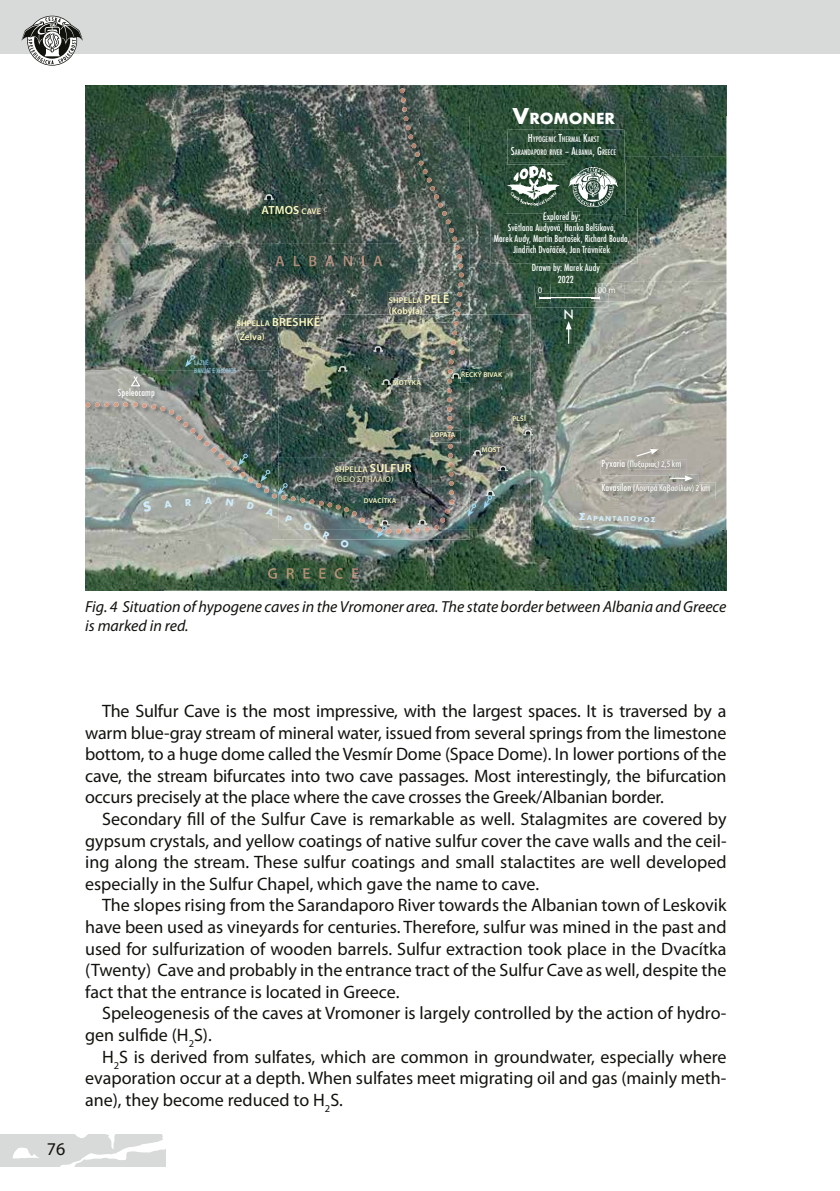
<style>
.page{position:relative;width:840px;height:1191px;background:#fff}
.page>*{position:absolute;margin:0;border:0;box-sizing:border-box;transform-origin:0 0}
.t1{font:18px/21.6px "Myriad Pro";color:#12120d;text-align:justify}
.t2{font:italic 16px/19.2px "Myriad Pro";color:#12120d}
.t3{font:700 14.8px "Futura";color:#fff}
.t4{font:500 12.4px "Futura";color:#fff}
.t5{font:600 11.8px "Myriad Pro";letter-spacing:.02em;color:#fffac2}
.t6{font:500 condensed 9.4px/11.4px "Futura";color:#fff;text-align:center}
.t7{font:condensed 9.4px "Myriad Pro";letter-spacing:.01em;color:#fff}
.t8{font:600 9.4px "Myriad Pro";color:#fffac2}
.t9{font:8.8px "Myriad Pro";color:#fff}
.t10{font:8.2px/10px "Myriad Pro";letter-spacing:.02em;color:#fffac2}
.t11{font:600 8.2px "Myriad Pro";letter-spacing:.02em;color:#fffac2}
.t12{font:500 condensed 7.4px/12.8px "Futura";color:#fff;text-align:center}
.t13{font:600 7px "Myriad Pro";letter-spacing:.02em;color:#fffac2}
.t14{font:condensed 7px/8.4px "Myriad Pro";letter-spacing:.02em;color:#9cd8f5}
.t15{font:700 6.6px "Futura";color:#d0ecfb}
.s1{font-size:21.2px}
.s2{font-size:10.6px}
.s3{font-size:8.2px}
.s4{font-size:11.8px}
.s5{font-weight:600}
.s6{font-weight:600;font-size:11.8px}
.s7{font-family:"Futura";font-weight:500}
</style>
<div class="page">
<div style="left:0;top:1134px;width:166px;height:32px;background:#d8dada"></div>
<div style="left:0;top:0;width:839px;height:54px;background:#d8dada"></div>
<svg style="left:59px;top:1134px;width:107px;height:33px"></svg>
<svg style="left:13px;top:1147px;width:26px;height:11px"></svg>
<svg style="left:21px;top:16px;width:62px;height:50px"></svg>
<img style="left:469px;top:85px;width:257px;height:30px">
<img style="left:469px;top:115px;width:66px;height:208px">
<img style="left:535px;top:115px;width:191px;height:41px">
<img style="left:618px;top:156px;width:108px;height:375px">
<img style="left:535px;top:263px;width:83px;height:268px">
<img style="left:494px;top:323px;width:42px;height:267px">
<img style="left:453px;top:529px;width:41px;height:61px">
<img style="left:85px;top:539px;width:368px;height:51px">
<img style="left:535px;top:531px;width:191px;height:59px">
<img style="left:311px;top:314px;width:219px;height:215px">
<img style="left:85px;top:85px;width:384px;height:158px">
<img style="left:85px;top:243px;width:186px;height:296px">
<img style="left:271px;top:243px;width:198px;height:72px">
<img style="left:271px;top:347px;width:40px;height:192px">
<img style="left:310px;top:529px;width:159px;height:10px">
<img style="left:176px;top:416px;width:54px;height:49px">
<img style="left:281px;top:495px;width:33px;height:9px">
<img style="left:447px;top:397px;width:6px;height:98px">
<img style="left:455px;top:282px;width:8px;height:32px">
<img style="left:450px;top:314px;width:9px;height:31px">
<img style="left:399px;top:88px;width:6px;height:14px">
<img style="left:402px;top:107px;width:61px;height:170px">
<img style="left:446px;top:350px;width:8px;height:43px">
<img style="left:85px;top:402px;width:89px;height:12px">
<img style="left:233px;top:466px;width:44px;height:32px">
<img style="left:319px;top:499px;width:135px;height:17px">
<img style="left:490px;top:208px;width:147px;height:55px">
<img style="left:543px;top:213px;width:36px;height:8px">
<img style="left:567px;top:163px;width:58px;height:52px">
<img style="left:565px;top:212px;width:14px;height:3px">
<img style="left:568px;top:167px;width:49px;height:39px">
<img style="left:504px;top:163px;width:61px;height:50px">
<img style="left:565px;top:165px;width:2px;height:43px">
<svg style="left:543px;top:208px;width:24px;height:5px"></svg>
<img style="left:502px;top:166px;width:59px;height:40px">
<img style="left:507px;top:130px;width:117px;height:35px">
<img style="left:535px;top:293px;width:73px;height:14px">
<hr style="left:539px;top:298px;width:60px;height:1px;background:#fff">
<img style="left:534px;top:284px;width:16px;height:18px">
<img style="left:535px;top:293px;width:15px;height:9px">
<svg style="left:539px;top:296px;width:11px;height:3px"></svg>
<img style="left:590px;top:283px;width:33px;height:18px">
<img style="left:590px;top:293px;width:18px;height:8px">
<svg style="left:590px;top:296px;width:9px;height:3px"></svg>
<svg style="left:565px;top:321px;width:6px;height:23px"></svg>
<img style="left:236px;top:315px;width:89px;height:32px">
<img style="left:387px;top:292px;width:68px;height:30px">
<img style="left:333px;top:462px;width:84px;height:26px">
<img style="left:511px;top:413px;width:12px;height:14px">
<img style="left:469px;top:370px;width:38px;height:13px">
<img style="left:480px;top:446px;width:26px;height:12px">
<img style="left:261px;top:204px;width:65px;height:16px">
<img style="left:363px;top:496px;width:39px;height:13px">
<img style="left:430px;top:430px;width:30px;height:12px">
<svg style="left:447px;top:434px;width:5px;height:5px"></svg>
<img style="left:391px;top:379px;width:35px;height:12px">
<img style="left:275px;top:256px;width:107px;height:10px">
<img style="left:268px;top:568px;width:90px;height:11px">
<svg style="left:498px;top:466px;width:9px;height:5px"></svg>
<svg style="left:472px;top:450px;width:10px;height:5px"></svg>
<svg style="left:523px;top:413px;width:9px;height:22px"></svg>
<svg style="left:381px;top:379px;width:9px;height:5px"></svg>
<svg style="left:373px;top:346px;width:9px;height:5px"></svg>
<svg style="left:338px;top:366px;width:9px;height:5px"></svg>
<svg style="left:451px;top:370px;width:18px;height:13px"></svg>
<svg style="left:185px;top:355px;width:10px;height:12px"></svg>
<svg style="left:238px;top:454px;width:10px;height:12px"></svg>
<svg style="left:260px;top:470px;width:10px;height:12px"></svg>
<svg style="left:278px;top:483px;width:9px;height:12px"></svg>
<img style="left:359px;top:509px;width:91px;height:29px">
<svg style="left:467px;top:503px;width:8px;height:14px"></svg>
<svg style="left:483px;top:490px;width:11px;height:19px"></svg>
<img style="left:600px;top:482px;width:115px;height:17px">
<img style="left:633px;top:484px;width:76px;height:9px">
<img style="left:600px;top:459px;width:86px;height:16px">
<img style="left:627px;top:461px;width:53px;height:8px">
<img style="left:635px;top:447px;width:28px;height:2px">
<svg style="left:635px;top:449px;width:28px;height:13px"></svg>
<img style="left:668px;top:474px;width:29px;height:10px">
<img style="left:668px;top:484px;width:29px;height:3px">
<svg style="left:668px;top:474px;width:24px;height:7px"></svg>
<svg style="left:264px;top:194px;width:9px;height:6px"></svg>
<img style="left:118px;top:376px;width:39px;height:25px">
<svg style="left:130px;top:375px;width:11px;height:12px"></svg>
<svg style="left:578px;top:513px;width:7px;height:7px"></svg>
<svg style="left:143px;top:500px;width:9px;height:12px"></svg>
<svg style="left:164px;top:500px;width:8px;height:8px"></svg>
<svg style="left:185px;top:498px;width:6px;height:7px"></svg>
<svg style="left:205px;top:497px;width:7px;height:7px"></svg>
<svg style="left:226px;top:498px;width:7px;height:8px"></svg>
<svg style="left:247px;top:502px;width:7px;height:8px"></svg>
<svg style="left:265px;top:508px;width:9px;height:8px"></svg>
<svg style="left:285px;top:515px;width:7px;height:8px"></svg>
<svg style="left:302px;top:522px;width:10px;height:10px"></svg>
<svg style="left:322px;top:531px;width:8px;height:9px"></svg>
<svg style="left:339px;top:539px;width:10px;height:10px"></svg>
<p class="t6" style="left:118px;top:387px;width:38px">Speleocamp</p>
<p class="t3" style="left:512px;top:108px;width:104px"><span class="s1">V</span>ROMONER</p>
<p class="t12" style="left:510px;top:133px;width:107px"><span class="s2">H</span>YPOGENIC <span class="s2">T</span>HERMAL <span class="s2">K</span>ARST<br><span class="s2">S</span>ARANDAPORO RIVER <span class="s2">– A</span>LBANIA<span class="s2">, G</span>REECE</p>
<p class="t5" style="left:261px;top:202px;width:61px">ATMOS <span class="s3">CAVE</span></p>
<p class="t11" style="left:237px;top:318px;width:85px">SHPELLA <span class="s4">BRESHKË</span></p>
<p class="t8" style="left:237px;top:331px;width:29px">(Želva)</p>
<p class="t14" style="left:194px;top:358px;width:43px">LÁZNĚ<br>BANJAT E XHOMOS</p>
<p class="t6" style="left:493px;top:210px;width:137px">Explored by:<br>Světlana Audyová, Hanka Belšíková,<br>Marek Audy, Martin Bartošek, Richard Bouda,<br>Jindřich Dvořáček, Jan Trávníček</p>
<p class="t11" style="left:388px;top:295px;width:62px">SHPELLA <span class="s4">PELË</span></p>
<p class="t8" style="left:388px;top:305px;width:35px">(Kobyla)</p>
<p class="t6" style="left:531px;top:262px;width:70px">Drawn by: Marek Audy<br>2022</p>
<p class="t9" style="left:537px;top:285px;width:6px">0</p>
<p class="t9" style="left:593px;top:284px;width:24px">100 m</p>
<p class="t4" style="left:563px;top:306px;width:12px">N</p>
<p class="t13" style="left:393px;top:378px;width:29px">MOTYKA</p>
<p class="t13" style="left:461px;top:370px;width:43px">ŘECKÝ BIVAK</p>
<p class="t10" style="left:334px;top:464px;width:78px"><span class="s5">SHPELLA</span> <span class="s6">SULFUR </span>(ΘΕΙΟ ΣΠΗΛΑΙΟ)</p>
<p class="t13" style="left:364px;top:496px;width:34px">DVACÍTKA</p>
<p class="t13" style="left:431px;top:430px;width:25px">LOPATA</p>
<p class="t13" style="left:481px;top:445px;width:20px">MOST</p>
<p class="t13" style="left:512px;top:414px;width:15px">PLŠÍ</p>
<p class="t7" style="left:601px;top:458px;width:81px"><span class="s7">Pyxaria</span> (Πυξαριας) 2,5 km</p>
<p class="t7" style="left:601px;top:482px;width:110px"><span class="s7">Kavasilon</span> (Λουτρά Καβασίλων) 2 km</p>
<p class="t15" style="left:586px;top:513px;width:70px;rotate:1deg">ΑΡΑΝΤΑΠΟΡΟΣ</p>
<p class="t2" style="left:85px;top:597px;width:642px">Fig. 4 Situation of hypogene caves in the Vromoner area. The state border between Albania and Greece is marked in red.</p>
<p class="t1" style="left:47px;top:1137px;width:20px">76</p>
<p class="t1" style="left:85px;top:700px;width:642px;text-indent:17px">The Sulfur Cave is the most impressive, with the largest spaces. It is traversed by a warm blue-gray stream of mineral water, issued from several springs from the limestone bottom, to a huge dome called the Vesmír Dome (Space Dome). In lower portions of the cave, the stream bifurcates into two cave passages. Most interestingly, the bifurcation occurs precisely at the place where the cave crosses the Greek/Albanian border.</p>
<p class="t1" style="left:85px;top:808px;width:642px;text-indent:17px">Secondary fill of the Sulfur Cave is remarkable as well. Stalagmites are covered by gypsum crystals, and yellow coatings of native sulfur cover the cave walls and the ceil&shy;ing along the stream. These sulfur coatings and small stalactites are well developed especially in the Sulfur Chapel, which gave the name to cave.</p>
<p class="t1" style="left:85px;top:894px;width:642px;text-indent:17px">The slopes rising from the Sarandaporo River towards the Albanian town of Leskovik have been used as vineyards for centuries. Therefore, sulfur was mined in the past and used for sulfurization of wooden barrels. Sulfur extraction took place in the Dvacítka (Twenty) Cave and probably in the entrance tract of the Sulfur Cave as well, despite the fact that the entrance is located in Greece.</p>
<p class="t1" style="left:85px;top:1002px;width:642px;text-indent:17px">Speleogenesis of the caves at Vromoner is largely controlled by the action of hydro&shy;gen sulfide (H<sub>2</sub>S).</p>
<p class="t1" style="left:85px;top:1045px;width:642px;text-indent:17px">H<sub>2</sub>S is derived from sulfates, which are common in groundwater, especially where evaporation occur at a depth. When sulfates meet migrating oil and gas (mainly meth&shy;ane), they become reduced to H<sub>2</sub>S.</p>
</div>
